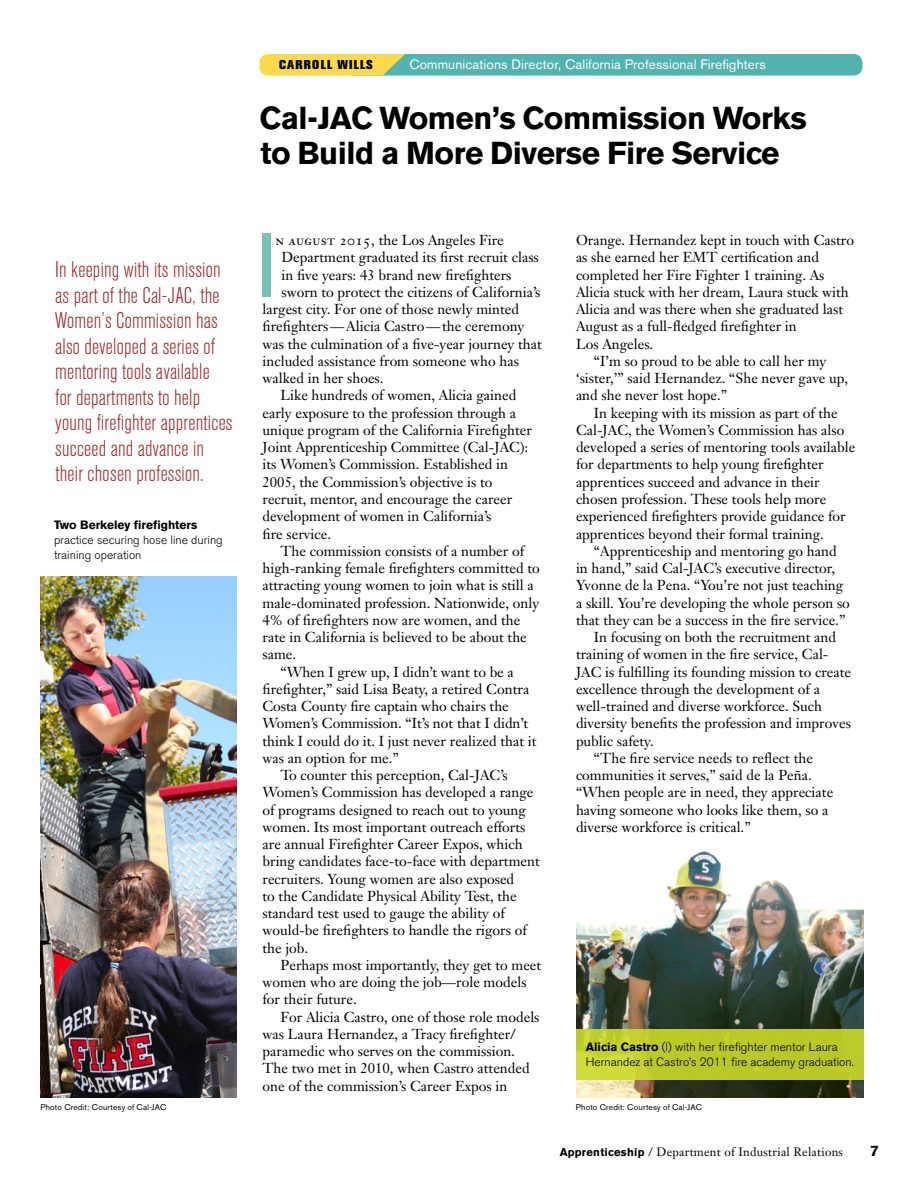
<style>
.page{position:relative;width:918px;height:1188px;background:#fff}
.page>*{position:absolute;margin:0;border:0;box-sizing:border-box;transform-origin:0 0}
.t1{font:89.25px "Akzidenz Grotesk BE";color:#76c2b6}
.t2{font:700 31.5px/34.5px "Akzidenz Grotesk BE";letter-spacing:-.015em;color:#000}
.t3{font:300 condensed 22.5px/25.5px "Akzidenz Grotesk BE";letter-spacing:.01em;color:#a11e21}
.t4{font:700 15px "Akzidenz Grotesk BE";color:#000}
.t5{font:14.25px/17.2px "Janson Text";color:#000}
.t6{font:13.5px "Akzidenz Grotesk BE";letter-spacing:.01em;color:#fff}
.t7{font:800 12.75px "Akzidenz Grotesk BE";letter-spacing:.08em;color:#000}
.t8{font:300 12px/15px "Akzidenz Grotesk BE";color:#000}
.t9{font:12px "Janson Text";letter-spacing:.02em;color:#000}
.t10{font:700 12px "Akzidenz Grotesk BE";color:#000}
.t11{font:8.25px "Akzidenz Grotesk BE";letter-spacing:.015em;color:#000}
.s1{font-family:"Janson Text Roman SC"}
.s2{font-weight:700}
.s3{font-family:"Akzidenz Grotesk BE";font-weight:700;font-size:11.25px}
</style>
<div class="page">
<img style="left:576px;top:851px;width:288px;height:247px">
<div style="left:345px;top:54px;width:517px;height:22px;background:#53b3ae;border-radius:9px"></div>
<svg style="left:260px;top:54px;width:145px;height:22px;background:#eed759"></svg>
<img style="left:40px;top:576px;width:197px;height:522px">
<div style="left:576px;top:1029px;width:288px;height:51px;background:linear-gradient(to right,#c5d331,#b5c524)"></div>
<p class="t3" style="left:55px;top:257px;width:179px">In keeping with its mission as part of the Cal-JAC, the<br>Women’s Commission has also developed a series of mentoring tools available<br>for departments to help young frefghter apprentices succeed and advance in their chosen profession.</p>
<p class="t10" style="left:54px;top:517px;width:145px">Two Berkeley frefghters</p>
<p class="t8" style="left:54px;top:532px;width:170px">practice securing hose line during training operation</p>
<p class="t7" style="left:279px;top:57px;width:95px">CARROLL WILLS</p>
<p class="t6" style="left:409px;top:57px;width:358px">Communications Director, California Professional Firefghters</p>
<h2 class="t2" style="left:259px;top:101px;width:549px">Cal-JAC Women’s Commission Works to Build a More Diverse Fire Service</h2>
<p class="t1" style="left:257px;top:213px;width:22px">I</p>
<p class="t5" style="left:276px;top:231px;width:230px"><span class="s1">n august 2015,</span> the Los Angeles Fire</p>
<p class="t5" style="left:281px;top:249px;width:259px">Department graduated its first recruit class</p>
<p class="t5" style="left:281px;top:266px;width:232px">in five years: 43 brand new firefighters</p>
<p class="t5" style="left:281px;top:283px;width:261px">sworn to protect the citizens of California’s</p>
<p class="t5" style="left:263px;top:301px;width:258px">largest city. For one of those newly minted</p>
<p class="t5" style="left:263px;top:318px;width:264px">firefighters — Alicia Castro — the ceremony</p>
<p class="t5" style="left:263px;top:335px;width:281px">was the culmination of a five-year journey that</p>
<p class="t5" style="left:263px;top:352px;width:258px">included assistance from someone who has</p>
<p class="t5" style="left:263px;top:370px;width:123px">walked in her shoes.</p>
<p class="t5" style="left:263px;top:387px;width:271px;text-indent:18px">Like hundreds of women, Alicia gained early exposure to the profession through a unique program of the California Firefighter Joint Apprenticeship Committee (Cal-JAC): its Women’s Commission. Established in 2005, the Commission’s objective is to recruit, mentor, and encourage the career development of women in California’s<br>fire service.</p>
<p class="t5" style="left:263px;top:542px;width:279px;text-indent:18px">The commission consists of a number of high-ranking female firefighters committed to attracting young women to join what is still a male-dominated profession. Nationwide, only 4% of firefighters now are women, and the rate in California is believed to be about the same.</p>
<p class="t5" style="left:263px;top:663px;width:276px;text-indent:18px">“When I grew up, I didn’t want to be a firefighter,” said Lisa Beaty, a retired Contra Costa County fire captain who chairs the Women’s Commission. “It’s not that I didn’t think I could do it. I just never realized that it was an option for me.”</p>
<p class="t5" style="left:263px;top:766px;width:279px;text-indent:18px">To counter this perception, Cal-JAC’s Women’s Commission has developed a range of programs designed to reach out to young women. Its most important outreach efforts are annual Firefighter Career Expos, which bring candidates face-to-face with department recruiters. Young women are also exposed<br>to the Candidate Physical Ability Test, the standard test used to gauge the ability of would-be firefighters to handle the rigors of the job.</p>
<p class="t5" style="left:263px;top:956px;width:280px;text-indent:18px">Perhaps most importantly, they get to meet women who are doing the job—role models for their future.</p>
<p class="t5" style="left:263px;top:1008px;width:279px;text-indent:18px">For Alicia Castro, one of those role models was Laura Hernandez, a Tracy firefighter/ paramedic who serves on the commission.<br>The two met in 2010, when Castro attended one of the commission’s Career Expos in</p>
<p class="t5" style="left:576px;top:231px;width:280px">Orange. Hernandez kept in touch with Castro as she earned her EMT certifcation and completed her Fire Fighter 1 training. As Alicia stuck with her dream, Laura stuck with Alicia and was there when she graduated last August as a full-fedged frefghter in<br>Los Angeles.</p>
<p class="t5" style="left:576px;top:352px;width:274px;text-indent:18px">“I’m so proud to be able to call her my ‘sister,’” said Hernandez. “She never gave up, and she never lost hope.”</p>
<p class="t5" style="left:576px;top:404px;width:281px;text-indent:18px">In keeping with its mission as part of the Cal-JAC, the Women’s Commission has also developed a series of mentoring tools available for departments to help young frefghter apprentices succeed and advance in their chosen profession. These tools help more experienced frefghters provide guidance for apprentices beyond their formal training.</p>
<p class="t5" style="left:576px;top:542px;width:275px;text-indent:18px">“Apprenticeship and mentoring go hand in hand,” said Cal-JAC’s executive director, Yvonne de la Pena. “You’re not just teaching a skill. You’re developing the whole person so that they can be a success in the fre service.”</p>
<p class="t5" style="left:576px;top:628px;width:277px;text-indent:18px">In focusing on both the recruitment and training of women in the fre service, Cal-JAC is fulflling its founding mission to create excellence through the development of a well-trained and diverse workforce. Such diversity benefts the profession and improves public safety.</p>
<p class="t5" style="left:576px;top:749px;width:259px;text-indent:18px">“The fre service needs to refect the communities it serves,” said de la Peña. “When people are in need, they appreciate having someone who looks like them, so a diverse workforce is critical.”</p>
<p class="t8" style="left:586px;top:1039px;width:269px"><span class="s2">Alicia Castro</span> (l) with her frefghter mentor Laura<br>Hernandez at Castro’s 2011 fre academy graduation.</p>
<p class="t11" style="left:40px;top:1103px;width:127px">Photo Credit: Courtesy of Cal-JAC</p>
<p class="t11" style="left:576px;top:1103px;width:127px">Photo Credit: Courtesy of Cal-JAC</p>
<p class="t9" style="left:560px;top:1144px;width:285px"><span class="s3">Apprenticeship</span> / Department of Industrial Relations</p>
<p class="t4" style="left:871px;top:1142px;width:10px">7</p>
</div>
